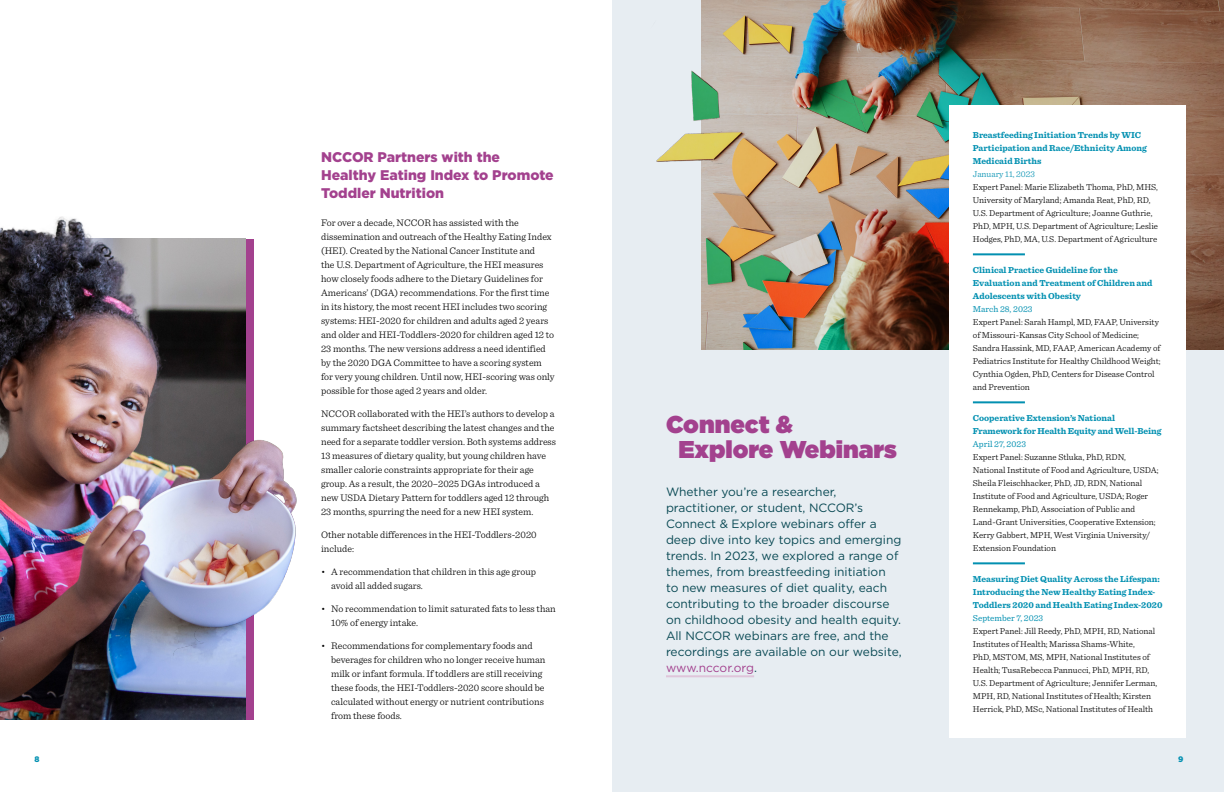
<style>
.page{position:relative;width:1224px;height:792px;background:#fff}
.page>*{position:absolute;margin:0;border:0;box-sizing:border-box;transform-origin:0 0}
.t1{font:900 24.3px "Gotham";color:#a3418e}
._2023_H2{font:900 14px/18px "Gotham";color:#a3418e}
.Intro_text{font:12px/16px "Gotham";color:#094954}
.Body_copy{font:300 10px/14px "Sentinel";color:#000}
.Body_copy-2{font:300 9px/13px "Sentinel";color:#000}
.Rule_Webinar_List{font:700 9px/13px "Sentinel";color:#0290b1}
.Body_copy-3{font:700 9px/13px "Sentinel";color:#0290b1}
.t2{font:900 8px "Gotham";color:#0290b1}
.s1{color:#a3418e}
.s2{font-weight:300}
.s3{font-weight:400}
</style>
<div class="page">
<div style="left:612px;top:0;width:612px;height:792px;background:#e7edf2"></div>
<img style="left:701px;top:0;width:523px;height:350px">
<img style="left:656px;top:0;width:135px;height:215px">
<img style="left:656px;top:0;width:77px;height:144px">
<div style="left:245px;top:239px;width:8px;height:481px;background:#a3418e"></div>
<div style="left:949px;top:106px;width:237px;height:632px;background:#fff"></div>
<img style="left:0;top:655px;width:245px;height:65px">
<img style="left:0;top:216px;width:297px;height:439px">
<hr style="left:973px;top:253px;width:52px;height:2px;background:#0290b1">
<hr style="left:973px;top:401px;width:52px;height:2px;background:#0290b1">
<hr style="left:973px;top:562px;width:52px;height:2px;background:#0290b1">
<hr style="left:666px;top:675px;width:88px;height:2px;background:#dfc5da">
<p class="_2023_H2" style="left:321px;top:148px;width:234px">NCCOR Partners with the<br>Healthy Eating Index to Promote<br>Toddler Nutrition</p>
<p class="Body_copy" style="left:321px;top:215px;width:235px">For over a decade, NCCOR has assisted with the dissemination and outreach of the Healthy Eating Index (HEI). Created by the National Cancer Institute and<br>the U.S. Department of Agriculture, the HEI measures how closely foods adhere to the Dietary Guidelines for Americans’ (DGA) recommendations. For the first time in its history, the most recent HEI includes two scoring systems: HEI-2020 for children and adults aged 2 years and older and HEI-Toddlers-2020 for children aged 12 to 23 months. The new versions address a need identified by the 2020 DGA Committee to have a scoring system for very young children. Until now, HEI-scoring was only possible for those aged 2 years and older.</p>
<p class="Body_copy" style="left:321px;top:406px;width:236px">NCCOR collaborated with the HEI’s authors to develop a summary factsheet describing the latest changes and the need for a separate toddler version. Both systems address 13 measures of dietary quality, but young children have smaller calorie constraints appropriate for their age group. As a result, the 2020–2025 DGAs introduced a new USDA Dietary Pattern for toddlers aged 12 through 23 months, spurring the need for a new HEI system.</p>
<p class="Body_copy" style="left:321px;top:527px;width:217px">Other notable differences in the HEI-Toddlers-2020 include:</p>
<p class="Body_copy" style="left:331px;top:564px;width:206px;text-indent:-10px">• A recommendation that children in this age group avoid all added sugars.</p>
<p class="Body_copy" style="left:331px;top:601px;width:226px;text-indent:-10px">• No recommendation to limit saturated fats to less than<br>10% of energy intake.</p>
<p class="Body_copy" style="left:331px;top:638px;width:216px;text-indent:-10px">• Recommendations for complementary foods and beverages for children who no longer receive human milk or infant formula. If toddlers are still receiving these foods, the HEI-Toddlers-2020 score should be calculated without energy or nutrient contributions from these foods.</p>
<p class="t1" style="left:666px;top:407px;width:128px">Connect &amp;</p>
<p class="t1" style="left:678px;top:432px;width:220px">Explore Webinars</p>
<p class="Intro_text" style="left:666px;top:484px;width:237px">Whether you’re a researcher, practitioner, or student, NCCOR’s Connect &amp; Explore webinars offer a deep dive into key topics and emerging trends. In 2023, we explored a range of themes, from breastfeeding initiation<br>to new measures of diet quality, each contributing to the broader discourse on childhood obesity and health equity.<br>All NCCOR webinars are free, and the recordings are available on our website, <span class="s1">www.nccor.org</span>.</p>
<p class="Body_copy-3" style="left:973px;top:128px;width:176px">Breastfeeding Initiation Trends by WIC<br>Participation and Race/Ethnicity Among<br>Medicaid Births<br><span class="s2">January 11, 2023</span></p>
<p class="Body_copy-2" style="left:973px;top:180px;width:187px">Expert Panel: Marie Elizabeth Thoma, PhD, MHS, University of Maryland; Amanda Reat, PhD, RD, U.S. Department of Agriculture; Joanne Guthrie, PhD, MPH, U.S. Department of Agriculture; Leslie Hodges, PhD, MA, U.S. Department of Agriculture</p>
<p class="Rule_Webinar_List" style="left:973px;top:263px;width:181px">Clinical Practice Guideline for the<br>Evaluation and Treatment of Children and<br>Adolescents with Obesity<br><span class="s3">March 28, 2023</span></p>
<p class="Body_copy-2" style="left:973px;top:315px;width:189px">Expert Panel: Sarah Hampl, MD, FAAP, University of Missouri-Kansas City School of Medicine; Sandra Hassink, MD, FAAP, American Academy of Pediatrics Institute for Healthy Childhood Weight; Cynthia Ogden, PhD, Centers for Disease Control and Prevention</p>
<p class="Rule_Webinar_List" style="left:973px;top:411px;width:190px">Cooperative Extension’s National<br>Framework for Health Equity and Well-Being<br><span class="s3">April 27, 2023</span></p>
<p class="Body_copy-2" style="left:973px;top:450px;width:187px">Expert Panel: Suzanne Stluka, PhD, RDN, National Institute of Food and Agriculture, USDA; Sheila Fleischhacker, PhD, JD, RDN, National Institute of Food and Agriculture, USDA; Roger Rennekamp, PhD, Association of Public and Land-Grant Universities, Cooperative Extension; Kerry Gabbert, MPH, West Virginia University/ Extension Foundation</p>
<p class="Rule_Webinar_List" style="left:973px;top:572px;width:191px">Measuring Diet Quality Across the Lifespan:<br>Introducing the New Healthy Eating Index-Toddlers 2020 and Health Eating Index-2020<br><span class="s3">September 7, 2023</span></p>
<p class="Body_copy-2" style="left:973px;top:624px;width:186px">Expert Panel: Jill Reedy, PhD, MPH, RD, National Institutes of Health; Marissa Shams-White,<br>PhD, MSTOM, MS, MPH, National Institutes of Health; TusaRebecca Pannucci, PhD, MPH, RD, U.S. Department of Agriculture; Jennifer Lerman, MPH, RD, National Institutes of Health; Kirsten Herrick, PhD, MSc, National Institutes of Health</p>
<p class="t2" style="left:35px;top:754px;width:7px">8</p>
<p class="t2" style="left:1178px;top:754px;width:7px">9</p>
</div>
